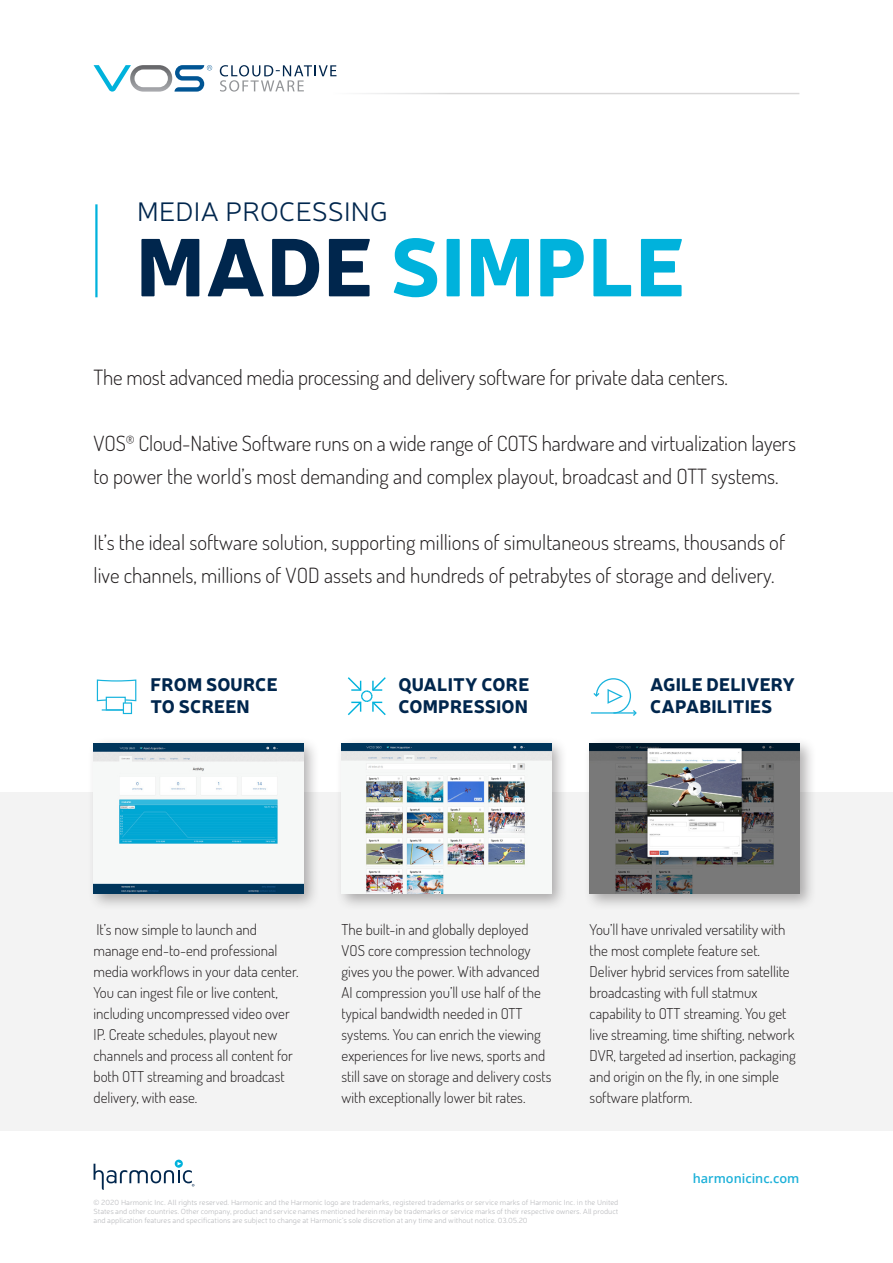
<style>
.page{position:relative;width:893px;height:1263px;background:#fff}
.page>*{position:absolute;margin:0;border:0;box-sizing:border-box;transform-origin:0 0}
.Page_Header_-_Blue{font:900 81px "Neris";letter-spacing:.01em;color:#00b2dc}
.Page_Header_-_Black{font:300 27px "Neris";letter-spacing:.01em;color:#00264d}
.Page_Header_Subtext{font:300 21px/33px "Dosis";color:#231f20}
.Page_Section_Title{font:900 18px/21.6px "Neris";letter-spacing:.01em;color:#00264d}
.Page_Body_Text_-_Bla{font:300 15px/21px "Dosis";color:#231f20}
.t1{font:600 12.75px "Open Sans";color:#1eb1d9}
.t2{font:300 7.5px/9px "Neris";color:#bcbdc0;text-align:justify}
.s1{color:#00264d}
</style>
<div class="page">
<svg style="left:175px;top:1159px;width:8px;height:9px"></svg>
<svg style="left:94px;top:1162px;width:100px;height:28px"></svg>
<svg style="left:220px;top:65px;width:116px;height:27px"></svg>
<svg style="left:94px;top:65px;width:118px;height:27px"></svg>
<hr style="left:95px;top:204px;width:3px;height:93px;background:#00b2dc">
<svg style="left:372px;top:677px;width:14px;height:14px"></svg>
<svg style="left:347px;top:677px;width:15px;height:14px"></svg>
<svg style="left:347px;top:700px;width:16px;height:16px"></svg>
<svg style="left:372px;top:701px;width:14px;height:15px"></svg>
<div style="left:361px;top:690px;width:12px;height:12px;border:1px dashed #00b2dc;border-radius:50%"></div>
<hr style="left:591px;top:712px;width:45px;height:2px;background:#18b3dd">
<svg style="left:592px;top:678px;width:45px;height:38px"></svg>
<div style="left:0;top:792px;width:893px;height:338px;background:#f3f3f3"></div>
<div style="left:87px;top:737px;width:233px;height:173px;background:#231f20;opacity:.35"></div>
<img style="left:94px;top:743px;width:209px;height:151px">
<div style="left:335px;top:737px;width:233px;height:173px;background:#231f20;opacity:.35"></div>
<img style="left:342px;top:743px;width:209px;height:151px">
<div style="left:583px;top:737px;width:233px;height:173px;background:#231f20;opacity:.35"></div>
<img style="left:590px;top:743px;width:209px;height:151px">
<div style="left:123px;top:702px;width:9px;height:12px;border:1px solid #16b3dd"></div>
<svg style="left:96px;top:679px;width:41px;height:32px"></svg>
<p class="Page_Header_-_Black" style="left:137px;top:195px;width:252px">MEDIA PROCESSING</p>
<p class="Page_Header_-_Blue" style="left:136px;top:207px;width:551px"><span class="s1">MADE</span> SIMPLE</p>
<p class="Page_Header_Subtext" style="left:94px;top:360px;width:636px">The most advanced media processing and delivery software for private data centers.</p>
<p class="Page_Header_Subtext" style="left:94px;top:426px;width:704px">VOS<sup>®</sup> Cloud-Native Software runs on a wide range of COTS hardware and virtualization layers to power the world’s most demanding and complex playout, broadcast and OTT systems.</p>
<p class="Page_Header_Subtext" style="left:94px;top:525px;width:693px">It’s the ideal software solution, supporting millions of simultaneous streams, thousands of live channels, millions of VOD assets and hundreds of petrabytes of storage and delivery.</p>
<p class="Page_Section_Title" style="left:150px;top:673px;width:129px">FROM SOURCE</p>
<p class="Page_Section_Title" style="left:150px;top:694px;width:101px">TO SCREEN</p>
<p class="Page_Section_Title" style="left:398px;top:673px;width:132px">QUALITY CORE<br>COMPRESSION</p>
<p class="Page_Section_Title" style="left:650px;top:673px;width:146px">AGILE DELIVERY</p>
<p class="Page_Section_Title" style="left:650px;top:694px;width:124px">CAPABILITIES</p>
<p class="Page_Body_Text_-_Bla" style="left:94px;top:918px;width:207px">It’s now simple to launch and manage end-to-end professional media workflows in your data center.<br>You can ingest file or live content, including uncompressed video over<br>IP. Create schedules, playout new channels and process all content for both OTT streaming and broadcast delivery, with ease.</p>
<p class="Page_Body_Text_-_Bla" style="left:342px;top:918px;width:211px">The built-in and globally deployed VOS core compression technology gives you the power. With advanced AI compression you’ll use half of the typical bandwidth needed in OTT systems. You can enrich the viewing experiences for live news, sports and still save on storage and delivery costs with exceptionally lower bit rates.</p>
<p class="Page_Body_Text_-_Bla" style="left:590px;top:918px;width:208px">You’ll have unrivaled versatility with the most complete feature set.<br>Deliver hybrid services from satellite broadcasting with full statmux capability to OTT streaming. You get live streaming, time shifting, network DVR, targeted ad insertion, packaging and origin on the fly, in one simple software platform.</p>
<p class="t1" style="left:693px;top:1170px;width:108px">harmonicinc.com</p>
<p class="t2" style="left:94px;top:1197px;width:526px">© 2020 Harmonic Inc. All rights reserved. Harmonic and the Harmonic logo are trademarks, registered trademarks or service marks of Harmonic Inc. in the United States and other countries. Other company, product and service names mentioned herein may be trademarks or service marks of their respective owners. All product and application features and specifications are subject to change at Harmonic’s sole discretion at any time and without notice. 03.05.20</p>
</div>
